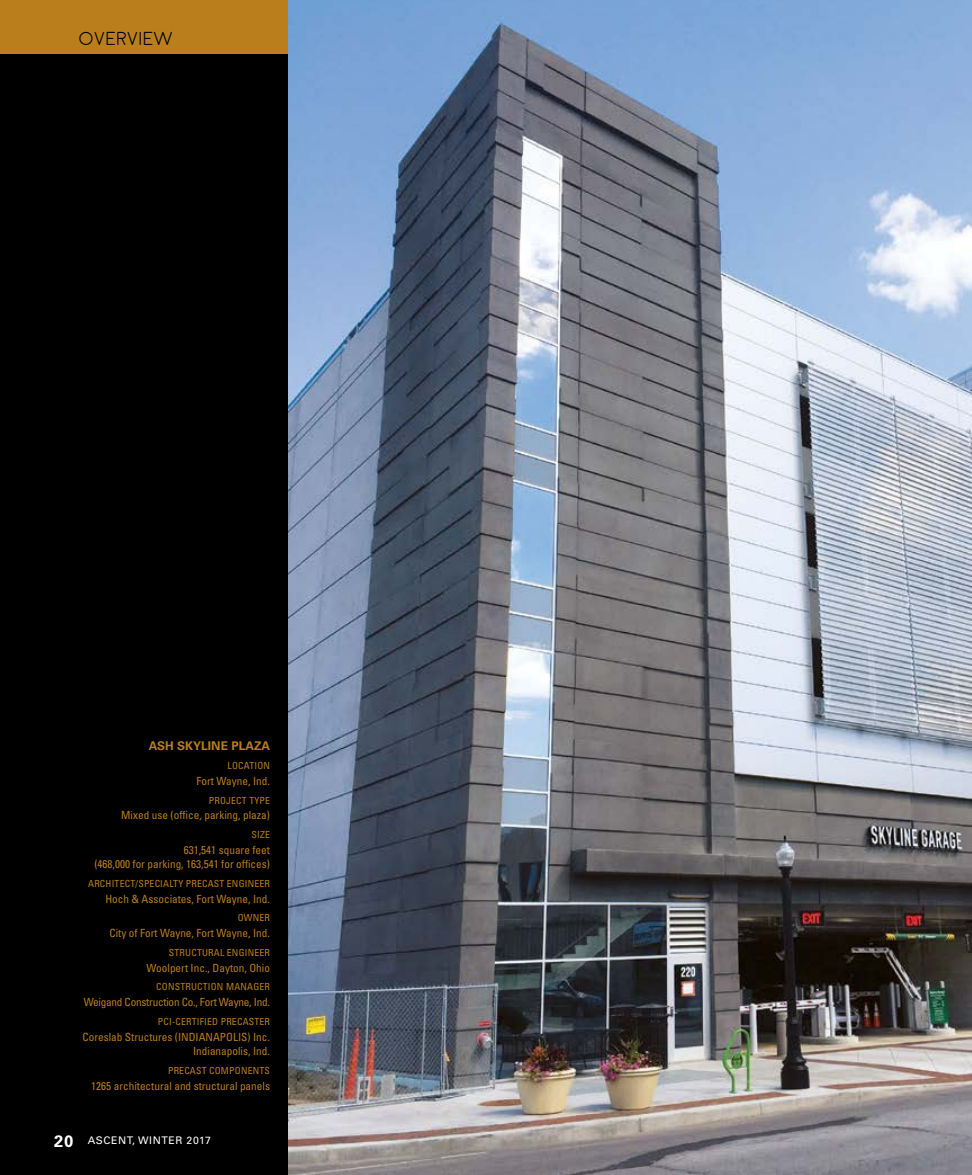
<style>
.page{position:relative;width:972px;height:1175px;background:#fff}
.page>*{position:absolute;margin:0;border:0;box-sizing:border-box;transform-origin:0 0}
.t1{font:300 18.75px "Moon";letter-spacing:.02em;color:#000}
.t2{font:700 16.5px "Univers LT Std";color:#fff}
.t3{font:700 12px "Univers LT Std";color:#ba7e1c}
.t4{font:condensed 11.25px/14.2px "Univers LT Std";color:#ba7e1c;text-align:right}
.t5{font:condensed 11.25px "Univers LT Std";letter-spacing:-.02em;color:#ba7e1c}
.t6{font:10.5px "Univers LT Std";letter-spacing:.06em;color:#fff}
.t7{font:condensed 9.75px "Univers LT Std";letter-spacing:.02em;color:#ba7e1c}
</style>
<div class="page">
<div style="left:0;top:53px;width:288px;height:1121px;background:#000"></div>
<img style="left:288px;top:0;width:684px;height:1174px">
<div style="left:0;top:0;width:288px;height:54px;background:#ba7e1c"></div>
<h1 class="t1" style="left:80px;top:29px;width:95px">OVERVIEW</h1>
<p class="t3" style="left:149px;top:739px;width:123px">ASH SKYLINE PLAZA</p>
<p class="t7" style="left:228px;top:759px;width:44px">LOCATION</p>
<p class="t4" style="left:197px;top:773px;width:75px">Fort Wayne, Ind.</p>
<p class="t7" style="left:209px;top:794px;width:63px">PROJECT TYPE</p>
<p class="t4" style="left:121px;top:808px;width:150px">Mixed use (office, parking, plaza)</p>
<p class="t7" style="left:252px;top:828px;width:20px">SIZE</p>
<p class="t4" style="left:94px;top:842px;width:177px">631,541 square feet<br>(468,000 for parking, 163,541 for offices)</p>
<p class="t7" style="left:88px;top:877px;width:183px">ARCHITECT/SPECIALTY PRECAST ENGINEER</p>
<p class="t4" style="left:105px;top:891px;width:166px">Hoch &amp; Associates, Fort Wayne, Ind.</p>
<p class="t7" style="left:238px;top:911px;width:34px">OWNER</p>
<p class="t4" style="left:109px;top:926px;width:162px">City of Fort Wayne, Fort Wayne, Ind.</p>
<p class="t7" style="left:169px;top:946px;width:103px">STRUCTURAL ENGINEER</p>
<p class="t4" style="left:147px;top:960px;width:125px">Woolpert Inc., Dayton, Ohio</p>
<p class="t7" style="left:156px;top:980px;width:115px">CONSTRUCTION MANAGER</p>
<p class="t5" style="left:84px;top:995px;width:188px">Weigand Construction Co., Fort Wayne, Ind.</p>
<p class="t7" style="left:158px;top:1015px;width:114px">PCI-CERTIFIED PRECASTER</p>
<p class="t4" style="left:82px;top:1029px;width:189px">Coreslab Structures (INDIANAPOLIS) Inc.<br>Indianapolis, Ind.</p>
<p class="t7" style="left:168px;top:1064px;width:103px">PRECAST COMPONENTS</p>
<p class="t4" style="left:91px;top:1078px;width:180px">1265 architectural and structural panels</p>
<h2 class="t2" style="left:54px;top:1131px;width:21px">20</h2>
<p class="t6" style="left:88px;top:1134px;width:125px">ASCENT, WINTER 2017</p>
</div>
